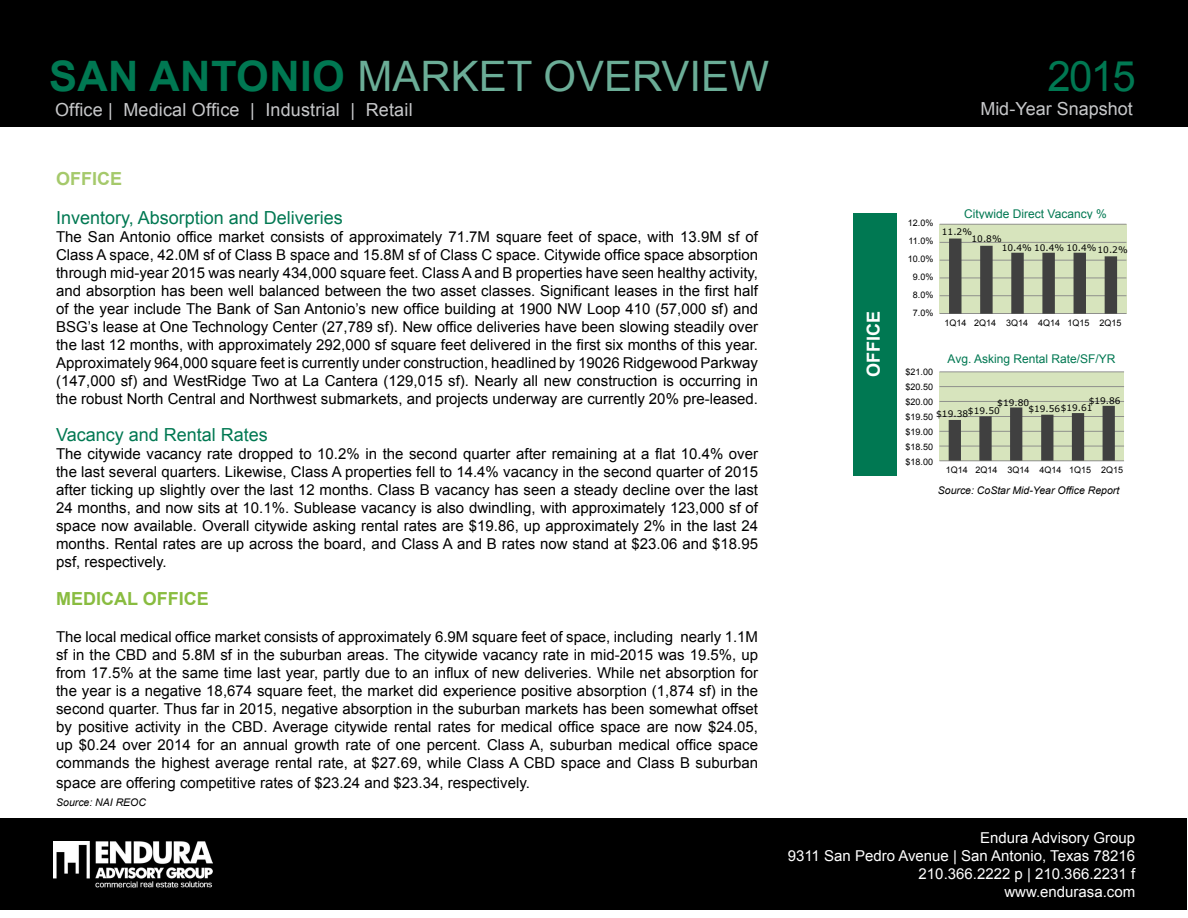
<style>
.page{position:relative;width:1188px;height:918px;background:#fff}
.page>*{position:absolute;margin:0;border:0;box-sizing:border-box;transform-origin:0 0}
.t1{font:42px "Arial";color:#6bad97}
.t2{font:42px "Arial";color:#007852}
.t3{font:18px "Arial";letter-spacing:.01em;color:#c7c8ca}
.t4{font:18px "Arial";color:#007852}
.t5{font:700 18px "Arial";color:#89bc40}
.t6{font:700 18px "Arial";color:#a5c96b}
.t7{font:700 18px "Arial";color:#fff}
.t8{font:15px/18px "Arial";color:#000;text-align:justify}
.t9{font:15px/18px "Arial";color:#fff;text-align:right}
.t10{font:12px "Arial";color:#007852}
.t11{font:italic 10.5px "Arial";color:#000}
.t12{font:9px/15px "Arial";color:#000;text-align:justify}
.t13{font:9px/6.4px "Verdana";color:#000}
.s1{font-weight:700;color:#007852}
</style>
<div class="page">
<div style="left:0;top:0;width:1188px;height:127px;background:#000"></div>
<div style="left:0;top:818px;width:1187px;height:92px;background:#000"></div>
<img style="left:54px;top:842px;width:158px;height:46px">
<div style="left:940px;top:372px;width:184px;height:89px;background:#d7e4bd"></div>
<hr style="left:939px;top:461px;width:185px;height:1px;background:#868686">
<hr style="left:939px;top:446px;width:185px;height:1px;background:#868686">
<hr style="left:939px;top:431px;width:185px;height:1px;background:#868686">
<hr style="left:939px;top:416px;width:185px;height:1px;background:#868686">
<hr style="left:939px;top:401px;width:185px;height:1px;background:#868686">
<hr style="left:939px;top:386px;width:185px;height:1px;background:#868686">
<hr style="left:939px;top:372px;width:185px;height:1px;background:#868686">
<svg style="left:949px;top:406px;width:166px;height:55px"></svg>
<div style="left:940px;top:224px;width:187px;height:90px;background:#d7e4bd"></div>
<hr style="left:940px;top:313px;width:186px;height:1px;background:#868686">
<hr style="left:940px;top:295px;width:186px;height:1px;background:#868686">
<hr style="left:940px;top:278px;width:186px;height:1px;background:#868686">
<hr style="left:940px;top:260px;width:186px;height:1px;background:#868686">
<hr style="left:940px;top:242px;width:186px;height:1px;background:#868686">
<hr style="left:940px;top:224px;width:186px;height:1px;background:#868686">
<svg style="left:949px;top:239px;width:168px;height:75px"></svg>
<div style="left:854px;top:213px;width:43px;height:262px;background:#007852"></div>
<h1 class="t1" style="left:49px;top:49px;width:721px"><span class="s1">SAN ANTONIO</span> Market overview</h1>
<h1 class="t2" style="left:1047px;top:49px;width:90px">2015</h1>
<p class="t3" style="left:55px;top:98px;width:359px">Office | Medical Office | Industrial | Retail</p>
<p class="t3" style="left:980px;top:97px;width:154px">Mid-Year Snapshot</p>
<p class="t6" style="left:56px;top:167px;width:68px">OFFICE</p>
<p class="t4" style="left:56px;top:206px;width:288px">Inventory, Absorption and Deliveries</p>
<p class="t8" style="left:56px;top:228px;width:704px">The San Antonio office market consists of approximately 71.7M square feet of space, with 13.9M sf of Class A space, 42.0M sf of Class B space and 15.8M sf of Class C space. Citywide office space absorption through mid-year 2015 was nearly 434,000 square feet. Class A and B properties have seen healthy activity, and absorption has been well balanced between the two asset classes. Significant leases in the first half of the year include The Bank of San Antonio’s new office building at 1900 NW Loop 410 (57,000 sf) and BSG’s lease at One Technology Center (27,789 sf). New office deliveries have been slowing steadily over the last 12 months, with approximately 292,000 sf square feet delivered in the first six months of this year.<br>Approximately 964,000 square feet is currently under construction, headlined by 19026 Ridgewood Parkway (147,000 sf) and WestRidge Two at La Cantera (129,015 sf). Nearly all new construction is occurring in the robust North Central and Northwest submarkets, and projects underway are currently 20% pre-leased.</p>
<p class="t4" style="left:56px;top:423px;width:213px">Vacancy and Rental Rates</p>
<p class="t8" style="left:56px;top:445px;width:703px">The citywide vacancy rate dropped to 10.2% in the second quarter after remaining at a flat 10.4% over the last several quarters. Likewise, Class A properties fell to 14.4% vacancy in the second quarter of 2015 after ticking up slightly over the last 12 months. Class B vacancy has seen a steady decline over the last 24 months, and now sits at 10.1%. Sublease vacancy is also dwindling, with approximately 123,000 sf of space now available. Overall citywide asking rental rates are $19.86, up approximately 2% in the last 24 months. Rental rates are up across the board, and Class A and B rates now stand at $23.06 and $18.95 psf, respectively.</p>
<p class="t5" style="left:56px;top:587px;width:154px">MEDICAL OFFICE</p>
<p class="t8" style="left:56px;top:628px;width:703px">The local medical office market consists of approximately 6.9M square feet of space, including nearly 1.1M sf in the CBD and 5.8M sf in the suburban areas. The citywide vacancy rate in mid-2015 was 19.5%, up from 17.5% at the same time last year, partly due to an influx of new deliveries. While net absorption for the year is a negative 18,674 square feet, the market did experience positive absorption (1,874 sf) in the second quarter. Thus far in 2015, negative absorption in the suburban markets has been somewhat offset by positive activity in the CBD. Average citywide rental rates for medical office space are now $24.05, up $0.24 over 2014 for an annual growth rate of one percent. Class A, suburban medical office space commands the highest average rental rate, at $27.69, while Class A CBD space and Class B suburban</p>
<p class="t8" style="left:56px;top:774px;width:475px">space are offering competitive rates of $23.24 and $23.34, respectively.</p>
<p class="t11" style="left:56px;top:796px;width:91px">Source: NAI REOC</p>
<p class="t7" style="left:861px;top:377px;width:68px;rotate:-90deg">OFFICE</p>
<p class="t12" style="left:908px;top:214px;width:27px;line-height:18px;text-align:center">12.0%<br>11.0%<br>10.0%<br>9.0%<br>8.0%<br>7.0%</p>
<p class="t10" style="left:964px;top:206px;width:144px">Citywide Direct Vacancy %</p>
<p class="t13" style="left:942px;top:228px;width:32px">11.2%</p>
<p class="t13" style="left:972px;top:235px;width:32px">10.8%</p>
<p class="t13" style="left:1002px;top:244px;width:127px">10.4% 10.4% 10.4%10.2%</p>
<p class="t12" style="left:945px;top:315px;width:179px">1Q14 2Q14 3Q14 4Q14 1Q15 2Q15</p>
<p class="t10" style="left:948px;top:351px;width:169px">Avg. Asking Rental Rate/SF/YR</p>
<p class="t12" style="left:905px;top:364px;width:29px">$21.00 $20.50 $20.00 $19.50 $19.00 $18.50 $18.00</p>
<p class="t13" style="left:1061px;top:398px;width:61px;text-indent:28px">$19.86 $19.61</p>
<p class="t13" style="left:968px;top:398px;width:63px;line-height:8.6px;text-indent:29px">$19.80 $19.50</p>
<p class="t13" style="left:1028px;top:406px;width:33px">$19.56</p>
<p class="t13" style="left:936px;top:411px;width:33px">$19.38</p>
<p class="t12" style="left:946px;top:462px;width:179px">1Q14 2Q14 3Q14 4Q14 1Q15 2Q15</p>
<p class="t11" style="left:938px;top:484px;width:183px">Source: CoStar Mid-Year Office Report</p>
<p class="t9" style="left:788px;top:829px;width:349px">Endura Advisory Group<br>9311 San Pedro Avenue | San Antonio, Texas 78216<br>210.366.2222 p | 210.366.2231 f www.endurasa.com</p>
</div>
